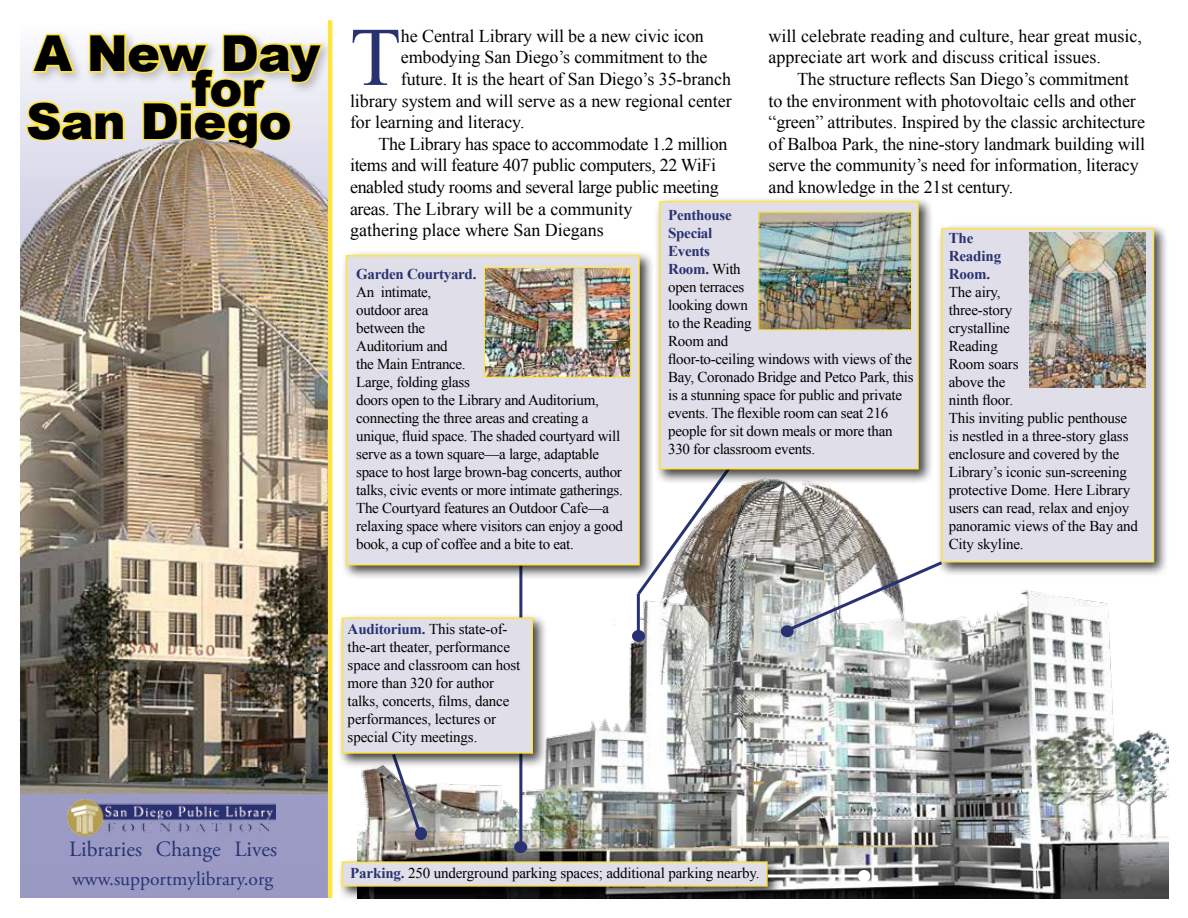
<style>
.page{position:relative;width:1188px;height:918px;background:#fff}
.page>*{position:absolute;margin:0;border:0;box-sizing:border-box;transform-origin:0 0}
.t1{font:83.25px "Times New Roman";color:#283272}
.t2{font:900 49.5px/35.2px "Arial";letter-spacing:-.02em;color:#000}
.t3{font:21.75px "Adobe Garamond Pro";color:#283272}
.t4{font:19.5px "Adobe Garamond Pro";color:#283272}
.t5{font:18px/21.6px "Times New Roman";letter-spacing:-.01em;color:#000}
.t6{font:15px/18px "Times New Roman";letter-spacing:-.02em;color:#000}
.t7{font:700 15px/18px "Times New Roman";letter-spacing:-.02em;color:#283272}
.s1{font-weight:700;color:#283272}
</style>
<div class="page">
<div style="left:20px;top:20px;width:311px;height:878px;background:#9a9ac4"></div>
<img style="left:358px;top:484px;width:810px;height:414px">
<img style="left:20px;top:20px;width:308px;height:773px">
<hr style="left:328px;top:20px;width:4px;height:878px;background:#fee53e">
<img style="left:68px;top:800px;width:207px;height:36px">
<hr style="left:637px;top:594px;width:3px;height:41px;background:#283272">
<div style="left:937px;top:223px;width:232px;height:354px;background:#000;opacity:.75"></div>
<div style="left:941px;top:228px;width:213px;height:334px;background:#e0dee8;border:2px solid #fee53e"></div>
<img style="left:1030px;top:233px;width:116px;height:154px">
<svg style="left:783px;top:559px;width:162px;height:76px"></svg>
<div style="left:781px;top:625px;width:13px;height:12px;background:#283272;border-radius:50%"></div>
<svg style="left:390px;top:768px;width:34px;height:70px"></svg>
<div style="left:415px;top:827px;width:12px;height:13px;background:#283272;border-radius:50%"></div>
<div style="left:337px;top:857px;width:446px;height:45px;background:#000;opacity:.75"></div>
<div style="left:342px;top:861px;width:426px;height:26px;background:#e0dee8;border:2px solid #fee53e"></div>
<div style="left:858px;top:870px;width:12px;height:12px;background:#fff;border-radius:50%"></div>
<hr style="left:768px;top:874px;width:94px;height:3px;background:#fff">
<div style="left:655px;top:196px;width:278px;height:288px;background:#000;opacity:.75"></div>
<div style="left:659px;top:201px;width:260px;height:268px;background:#e0dee8;border:2px solid #fee53e"></div>
<img style="left:760px;top:213px;width:150px;height:115px">
<div style="left:758px;top:211px;width:154px;height:119px;border:1px solid #fee53e"></div>
<div style="left:514px;top:841px;width:13px;height:12px;background:#283272;border-radius:50%"></div>
<hr style="left:519px;top:565px;width:3px;height:283px;background:#283272">
<div style="left:341px;top:250px;width:313px;height:330px;background:#000;opacity:.75"></div>
<div style="left:346px;top:255px;width:294px;height:310px;background:#e0dee8;border:2px solid #fee53e"></div>
<img style="left:486px;top:269px;width:143px;height:107px">
<div style="left:484px;top:267px;width:147px;height:111px;border:1px solid #fee53e"></div>
<div style="left:337px;top:613px;width:211px;height:155px;background:#000;opacity:.75"></div>
<div style="left:342px;top:617px;width:191px;height:137px;background:#e0dee8;border:2px solid #fee53e"></div>
<div style="left:632px;top:630px;width:13px;height:12px;background:#283272;border-radius:50%"></div>
<h2 class="t2" style="left:192px;top:34px;width:130px;text-indent:-158px">A New Day for</h2>
<h2 class="t2" style="left:26px;top:102px;width:267px">San Diego</h2>
<h1 class="t1" style="left:350px;top:1px;width:52px">T</h1>
<p class="t5" style="left:401px;top:25px;width:305px">he Central Library will be a new civic icon</p>
<p class="t5" style="left:769px;top:25px;width:375px">will celebrate reading and culture, hear great music, appreciate art work and discuss critical issues.</p>
<p class="t5" style="left:769px;top:68px;width:378px;text-indent:28px">The structure reflects San Diego’s commitment to the environment with photovoltaic cells and other “green” attributes. Inspired by the classic architecture of Balboa Park, the nine-story landmark building will serve the community’s need for information, literacy and knowledge in the 21st century.</p>
<p class="t7" style="left:949px;top:229px;width:54px">The<br>Reading<br>Room.</p>
<p class="t6" style="left:949px;top:283px;width:191px">The airy,<br>three-story<br>crystalline<br>Reading<br>Room soars<br>above the<br>ninth floor.<br>This inviting public penthouse is nestled in a three-story glass enclosure and covered by the<br>Library’s iconic sun-screening protective Dome. Here Library users can read, relax and enjoy panoramic views of the Bay and<br>City skyline.</p>
<p class="t5" style="left:401px;top:46px;width:308px">embodying San Diego’s commitment to the</p>
<p class="t5" style="left:401px;top:68px;width:332px">future. It is the heart of San Diego’s 35-branch</p>
<p class="t5" style="left:350px;top:89px;width:383px">library system and will serve as a new regional center</p>
<p class="t5" style="left:350px;top:111px;width:176px">for learning and literacy.</p>
<p class="t5" style="left:379px;top:133px;width:351px">The Library has space to accommodate 1.2 million</p>
<p class="t5" style="left:350px;top:154px;width:368px">items and will feature 407 public computers, 22 WiFi</p>
<p class="t5" style="left:350px;top:176px;width:370px">enabled study rooms and several large public meeting</p>
<p class="t5" style="left:350px;top:197px;width:284px">areas. The Library will be a community</p>
<p class="t5" style="left:350px;top:219px;width:255px">gathering place where San Diegans</p>
<p class="t6" style="left:668px;top:206px;width:247px"><span class="s1">Penthouse<br>Special<br>Events<br>Room.</span> With<br>open terraces<br>looking down<br>to the Reading<br>Room and<br>floor-to-ceiling windows with views of the<br>Bay, Coronado Bridge and Petco Park, this is a stunning space for public and private events. The flexible room can seat 216 people for sit down meals or more than<br>330 for classroom events.</p>
<p class="t7" style="left:356px;top:264px;width:122px">Garden Courtyard.</p>
<p class="t6" style="left:356px;top:282px;width:268px">An intimate,<br>outdoor area<br>between the<br>Auditorium and<br>the Main Entrance.<br>Large, folding glass<br>doors open to the Library and Auditorium, connecting the three areas and creating a unique, fluid space. The shaded courtyard will serve as a town square—a large, adaptable space to host large brown-bag concerts, author talks, civic events or more intimate gatherings.<br>The Courtyard features an Outdoor Cafe—a relaxing space where visitors can enjoy a good book, a cup of coffee and a bite to eat.</p>
<p class="t6" style="left:348px;top:620px;width:174px"><span class="s1">Auditorium.</span> This state-of&shy;the-art theater, performance space and classroom can host more than 320 for author talks, concerts, films, dance performances, lectures or special City meetings.</p>
<h3 class="t3" style="left:69px;top:836px;width:209px">Libraries Change Lives</h3>
<h3 class="t4" style="left:72px;top:867px;width:203px">www.supportmylibrary.org</h3>
<p class="t6" style="left:350px;top:864px;width:411px"><span class="s1">Parking.</span> 250 underground parking spaces; additional parking nearby.</p>
</div>
